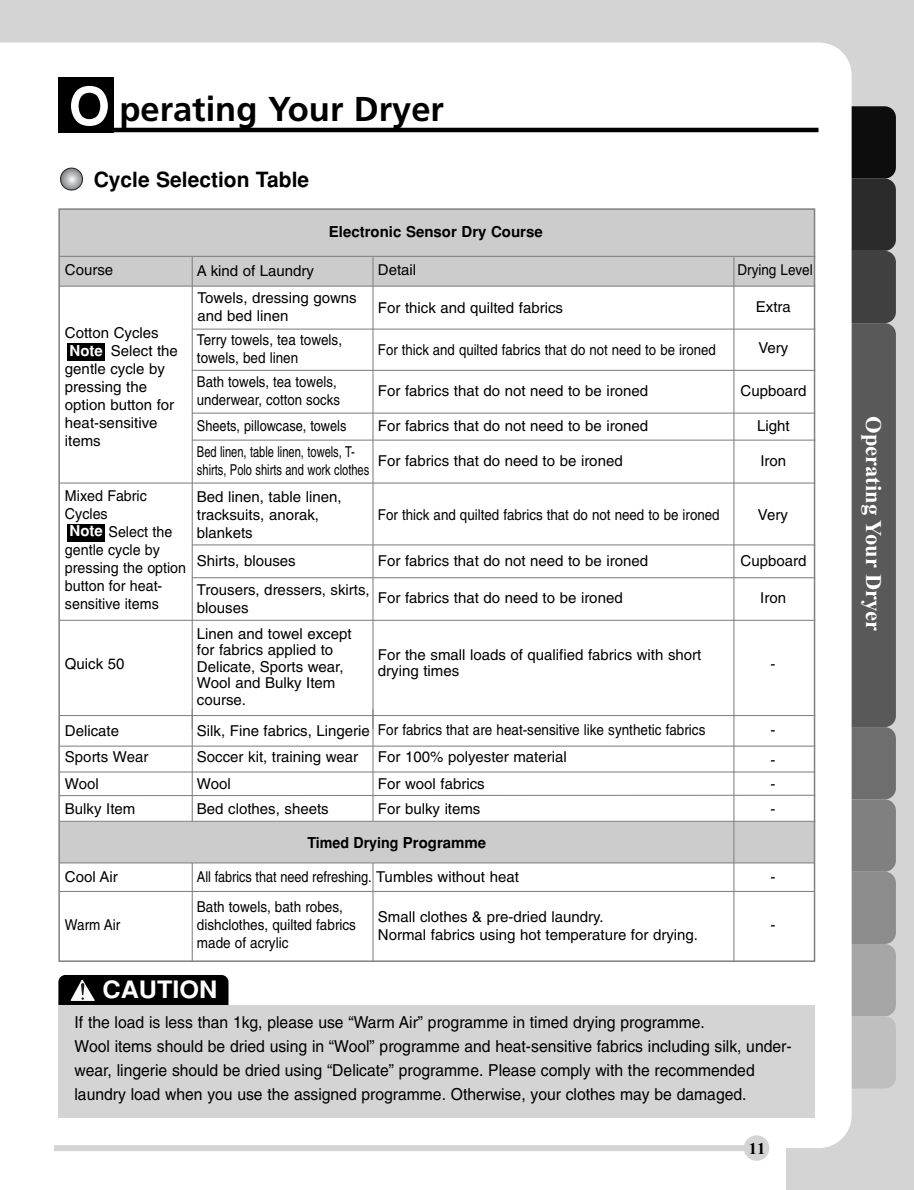
<style>
.page{position:relative;width:914px;height:1190px;background:#d4d4d4}
.page>*{position:absolute;margin:0;border:0;box-sizing:border-box;transform-origin:0 0}
.t1{font:700 34.5px "Frutiger";color:#000}
.t2{font:700 24px "Helvetica";color:#fff;scale:1.05 1}
.t3{font:700 22.5px "Times New Roman";color:#fff}
.t4{font:700 21px "Helvetica";color:#000}
.t5{font:16.5px/24px "Helvetica";color:#000;scale:.95 1}
.t6{font:700 16.5px "Times New Roman";color:#000}
.t7{font:15px/18px "Helvetica";color:#000}
.t8{font:15px/18px "Helvetica";color:#000;scale:.9 1}
.t9{font:15px/18px "Helvetica";color:#000;scale:.88 1}
.t10{font:15px "Helvetica";color:#000;scale:.95 1}
.t11{font:15px "Helvetica";color:#000;scale:.85 1}
.t12{font:15px/18px "Helvetica";color:#000;scale:.74 1}
.t13{font:15px "Helvetica";color:#000;scale:.89 1}
.t14{font:700 15px "Helvetica";color:#000}
.t15{font:700 15px "Helvetica";color:#000;scale:.95 1}
.t16{font:700 15px "Helvetica";color:#fff}
.s1{font-family:"Helvetica";font-size:52.5px;color:#fff}
.s2{font-weight:700;color:#fff}
</style>
<div class="page">
<div style="left:832px;top:106px;width:64px;height:73px;background:#0d0d0d;border-radius:11px"></div>
<div style="left:832px;top:179px;width:64px;height:72px;background:#2b2b2b;border-radius:11px"></div>
<div style="left:832px;top:251px;width:64px;height:72px;background:#404040;border-radius:11px"></div>
<div style="left:832px;top:323px;width:64px;height:404px;background:#595959;border-radius:11px"></div>
<div style="left:832px;top:727px;width:64px;height:72px;background:#6e6e6e;border-radius:11px"></div>
<div style="left:832px;top:799px;width:64px;height:73px;background:#808080;border-radius:11px"></div>
<div style="left:832px;top:872px;width:64px;height:72px;background:#8c8c8c;border-radius:11px"></div>
<div style="left:832px;top:944px;width:64px;height:72px;background:#a6a6a6;border-radius:11px"></div>
<div style="left:832px;top:1016px;width:64px;height:73px;background:#bfbfbf;border-radius:11px"></div>
<div style="left:0;top:1129px;width:785px;height:61px;background:#fff"></div>
<div style="left:0;top:43px;width:852px;height:1105px;background:#fff"></div>
<div style="left:744px;top:1135px;width:25px;height:26px;background:#d4d4d4;border-radius:50%"></div>
<div style="left:54px;top:1145px;width:695px;height:6px;background:#d4d4d4"></div>
<div style="left:58px;top:77px;width:56px;height:55px;background:#000"></div>
<hr style="left:58px;top:128px;width:760px;height:4px;background:#000">
<svg style="left:61px;top:168px;width:22px;height:22px"></svg>
<div style="left:60px;top:168px;width:23px;height:22px;border:1px solid #231f20;border-radius:50%"></div>
<div style="left:58px;top:975px;width:170px;height:56px;background:#000;border-radius:7px"></div>
<div style="left:58px;top:1005px;width:757px;height:112px;background:#d4d4d4"></div>
<svg style="left:70px;top:979px;width:25px;height:22px"></svg>
<hr style="left:192px;top:329px;width:623px;height:1px;background:#808080">
<hr style="left:192px;top:577px;width:623px;height:1px;background:#808080">
<hr style="left:59px;top:620px;width:756px;height:1px;background:#808080">
<hr style="left:192px;top:544px;width:623px;height:1px;background:#808080">
<hr style="left:192px;top:370px;width:623px;height:1px;background:#808080">
<hr style="left:192px;top:413px;width:623px;height:1px;background:#808080">
<hr style="left:192px;top:440px;width:623px;height:1px;background:#808080">
<hr style="left:59px;top:483px;width:756px;height:1px;background:#808080">
<hr style="left:59px;top:891px;width:755px;height:1px;background:#808080">
<hr style="left:59px;top:795px;width:756px;height:1px;background:#808080">
<hr style="left:59px;top:771px;width:756px;height:2px;background:#808080">
<hr style="left:59px;top:746px;width:756px;height:1px;background:#808080">
<hr style="left:192px;top:709px;width:1px;height:113px;background:#808080">
<hr style="left:192px;top:863px;width:1px;height:99px;background:#808080">
<hr style="left:372px;top:709px;width:2px;height:112px;background:#808080">
<hr style="left:372px;top:856px;width:2px;height:105px;background:#808080">
<hr style="left:59px;top:715px;width:756px;height:1px;background:#808080">
<div style="left:60px;top:822px;width:754px;height:41px;background:#ccc"></div>
<hr style="left:59px;top:862px;width:755px;height:1px;background:#808080">
<hr style="left:59px;top:821px;width:756px;height:1px;background:#808080">
<div style="left:67px;top:343px;width:38px;height:17px;background:#000"></div>
<div style="left:67px;top:524px;width:38px;height:17px;background:#000"></div>
<div style="left:60px;top:209px;width:754px;height:77px;background:#ccc"></div>
<hr style="left:372px;top:257px;width:2px;height:472px;background:#808080">
<hr style="left:733px;top:257px;width:1px;height:705px;background:#808080">
<hr style="left:192px;top:256px;width:1px;height:473px;background:#808080">
<hr style="left:59px;top:256px;width:756px;height:1px;background:#808080">
<hr style="left:59px;top:286px;width:756px;height:1px;background:#808080">
<h1 class="t1" style="left:69px;top:95px;width:377px"><span class="s1">O</span> perating Your Dryer</h1>
<h3 class="t4" style="left:94px;top:172px;width:217px">Cycle Selection Table</h3>
<p class="t14" style="left:329px;top:226px;width:215px">Electronic Sensor Dry Course</p>
<p class="t7" style="left:65px;top:262px;width:50px">Course</p>
<p class="t7" style="left:197px;top:263px;width:119px">A kind of Laundry</p>
<p class="t7" style="left:378px;top:262px;width:40px">Detail</p>
<p class="t8" style="left:737px;top:262px;width:85px">Drying Level</p>
<p class="t7" style="left:65px;top:325px;width:95px">Cotton Cycles</p>
<p class="t7" style="left:111px;top:343px;width:69px">Select the</p>
<p class="t7" style="left:65px;top:361px;width:102px">gentle cycle by</p>
<p class="t7" style="left:65px;top:379px;width:84px">pressing the</p>
<p class="t7" style="left:65px;top:397px;width:111px">option button for</p>
<p class="t7" style="left:65px;top:415px;width:94px">heat-sensitive</p>
<p class="t7" style="left:65px;top:433px;width:37px">items</p>
<p class="t16" style="left:70px;top:345px;width:35px">Note</p>
<p class="t10" style="left:65px;top:491px;width:88px">Mixed Fabric</p>
<p class="t10" style="left:65px;top:509px;width:46px">Cycles</p>
<p class="t10" style="left:70px;top:527px;width:110px"><span class="s2">Note</span> Select the</p>
<p class="t10" style="left:65px;top:545px;width:102px">gentle cycle by</p>
<p class="t10" style="left:65px;top:563px;width:129px">pressing the option</p>
<p class="t10" style="left:65px;top:581px;width:104px">button for heat-</p>
<p class="t10" style="left:65px;top:599px;width:100px">sensitive items</p>
<p class="t7" style="left:65px;top:656px;width:61px">Quick 50</p>
<p class="t7" style="left:198px;top:290px;width:161px">Towels, dressing gowns and bed linen</p>
<p class="t7" style="left:378px;top:301px;width:187px">For thick and quilted fabrics</p>
<p class="t8" style="left:197px;top:333px;width:163px">Terry towels, tea towels, towels, bed linen</p>
<p class="t9" style="left:378px;top:342px;width:385px">For thick and quilted fabrics that do not need to be ironed</p>
<p class="t7" style="left:756px;top:299px;width:36px">Extra</p>
<p class="t7" style="left:758px;top:340px;width:32px">Very</p>
<p class="t9" style="left:197px;top:374px;width:164px">Bath towels, tea towels, underwear, cotton socks</p>
<p class="t7" style="left:378px;top:384px;width:272px">For fabrics that do not need to be ironed</p>
<p class="t11" style="left:197px;top:420px;width:177px">Sheets, pillowcase, towels</p>
<p class="t7" style="left:378px;top:418px;width:272px">For fabrics that do not need to be ironed</p>
<p class="t7" style="left:757px;top:418px;width:34px">Light</p>
<p class="t7" style="left:760px;top:453px;width:27px">Iron</p>
<p class="t7" style="left:741px;top:383px;width:67px">Cupboard</p>
<p class="t12" style="left:197px;top:445px;width:234px">Bed linen, table linen, towels, T&shy;shirts, Polo shirts and work clothes</p>
<p class="t7" style="left:378px;top:453px;width:246px">For fabrics that do need to be ironed</p>
<p class="t7" style="left:197px;top:490px;width:146px">Bed linen, table linen, tracksuits, anorak, blankets</p>
<p class="t13" style="left:378px;top:510px;width:385px">For thick and quilted fabrics that do not need to be ironed</p>
<p class="t7" style="left:758px;top:508px;width:32px">Very</p>
<p class="t7" style="left:197px;top:553px;width:100px">Shirts, blouses</p>
<p class="t7" style="left:378px;top:553px;width:272px">For fabrics that do not need to be ironed</p>
<p class="t7" style="left:741px;top:553px;width:67px">Cupboard</p>
<p class="t7" style="left:197px;top:582px;width:174px">Trousers, dressers, skirts, blouses</p>
<p class="t7" style="left:378px;top:590px;width:246px">For fabrics that do need to be ironed</p>
<p class="t7" style="left:760px;top:590px;width:27px">Iron</p>
<p class="t7" style="left:197px;top:627px;width:156px;line-height:16.5px">Linen and towel except for fabrics applied to<br>Delicate, Sports wear,<br>Wool and Bulky Item course.</p>
<p class="t7" style="left:378px;top:648px;width:325px;line-height:16.5px">For the small loads of qualified fabrics with short drying times</p>
<p class="t7" style="left:771px;top:657px;width:6px">-</p>
<p class="t7" style="left:65px;top:723px;width:56px">Delicate</p>
<p class="t7" style="left:197px;top:722px;width:510px">Silk, Fine fabrics, Lingerie For fabrics that are heat-sensitive like synthetic fabrics</p>
<p class="t7" style="left:65px;top:749px;width:85px">Sports Wear</p>
<p class="t7" style="left:197px;top:749px;width:163px">Soccer kit, training wear</p>
<p class="t7" style="left:65px;top:776px;width:35px">Wool</p>
<p class="t7" style="left:197px;top:776px;width:35px">Wool</p>
<p class="t7" style="left:378px;top:745px;width:190px;line-height:26.4px">For 100% polyester material<br>For wool fabrics</p>
<p class="t7" style="left:65px;top:801px;width:72px">Bulky Item</p>
<p class="t7" style="left:378px;top:801px;width:104px">For bulky items</p>
<p class="t7" style="left:197px;top:801px;width:133px">Bed clothes, sheets</p>
<p class="t15" style="left:307px;top:837px;width:190px">Timed Drying Programme</p>
<p class="t7" style="left:65px;top:869px;width:54px">Cool Air</p>
<p class="t11" style="left:197px;top:871px;width:380px">All fabrics that need refreshing. Tumbles without heat</p>
<p class="t8" style="left:197px;top:900px;width:178px">Bath towels, bath robes, dishclothes, quilted fabrics made of acrylic</p>
<p class="t8" style="left:65px;top:917px;width:63px">Warm Air</p>
<p class="t7" style="left:378px;top:909px;width:322px">Small clothes &amp; pre-dried laundry.<br>Normal fabrics using hot temperature for drying.</p>
<p class="t7" style="left:771px;top:715px;width:6px;line-height:30.8px">- -</p>
<p class="t7" style="left:771px;top:772px;width:6px;line-height:25.5px">- -</p>
<p class="t7" style="left:771px;top:869px;width:6px">-</p>
<p class="t7" style="left:771px;top:918px;width:6px">-</p>
<h2 class="t2" style="left:103px;top:981px;width:111px">CAUTION</h2>
<p class="t5" style="left:75px;top:1012px;width:756px">If the load is less than 1kg, please use “Warm Air” programme in timed drying programme.<br>Wool items should be dried using in “Wool” programme and heat-sensitive fabrics including silk, under&shy;wear, lingerie should be dried using “Delicate” programme. Please comply with the recommended laundry load when you use the assigned programme. Otherwise, your clothes may be damaged.</p>
<p class="t6" style="left:749px;top:1143px;width:18px">11</p>
<h3 class="t3" style="left:881px;top:416px;width:216px;rotate:90deg">Operating Your Dryer</h3>
</div>
